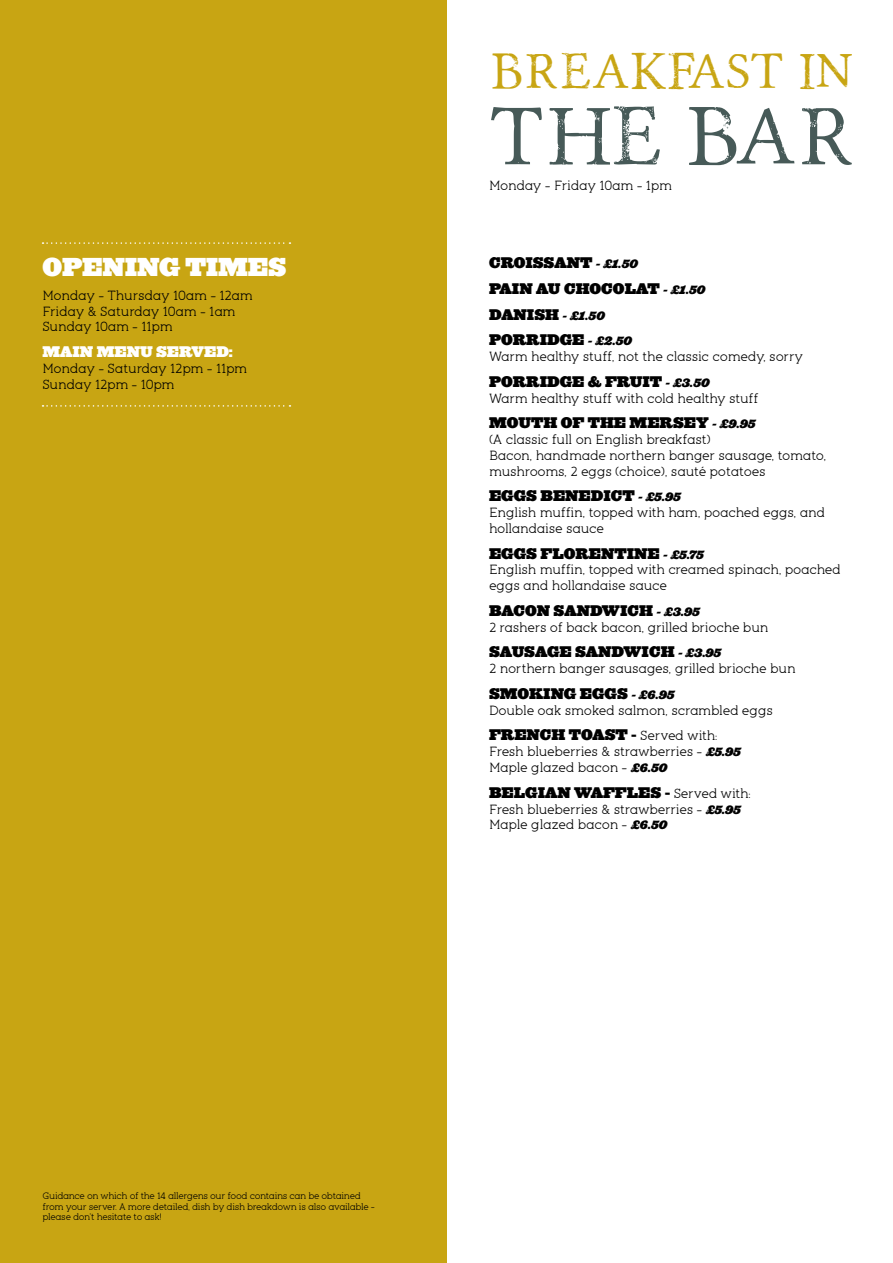
<style>
.page{position:relative;width:893px;height:1263px;background:#fff}
.page>*{position:absolute;margin:0;border:0;box-sizing:border-box;transform-origin:0 0}
.t1{font:63.45px "Portmanteau";letter-spacing:-.01em;color:#475a58}
.t2{font:38.55px "Portmanteau";letter-spacing:-.01em;color:#c8a513}
.t3{font:24px "Ziggurat HTF Black";letter-spacing:-.01em;color:#fff}
.t4{font:14.25px/25.8px "Ziggurat HTF Black";color:#000}
.t5{font:14.25px "Ziggurat HTF Black";color:#fff}
.t6{font:12.75px/15.8px "pironv 2";letter-spacing:-.02em;color:#000}
.t7{font:9px/10.5px "pironv 2";letter-spacing:-.035em;color:#000}
.s1{font-family:"Ziggurat HTF Black Italic";font-size:11.25px}
.s2{font-family:"pironv 2";font-size:12.75px}
</style>
<div class="page">
<div style="left:0;top:0;width:446px;height:1263px;background:#c8a513"></div>
<svg style="left:43px;top:242px;width:247px;height:2px"></svg>
<svg style="left:43px;top:405px;width:247px;height:2px"></svg>
<h3 class="t3" style="left:43px;top:251px;width:245px">OPENING TIMES</h3>
<p class="t6" style="left:43px;top:287px;width:212px">Monday - Thursday 10am - 12am<br>Friday &amp; Saturday 10am - 1am<br>Sunday 10am - 11pm</p>
<p class="t5" style="left:43px;top:342px;width:192px">MAIN MENU SERVED:</p>
<p class="t6" style="left:43px;top:360px;width:206px">Monday - Saturday 12pm - 11pm<br>Sunday 12pm - 10pm</p>
<h2 class="t2" style="left:491px;top:43px;width:364px">BREAKFAST IN</h2>
<h1 class="t1" style="left:489px;top:90px;width:370px">THE BAR</h1>
<p class="t6" style="left:489px;top:177px;width:185px">Monday - Friday 10am - 1pm</p>
<p class="t4" style="left:489px;top:250px;width:218px">CROISSANT <span class="s1">- £1.50<br></span>PAIN AU CHOCOLAT <span class="s1">- £1.50<br></span>DANISH <span class="s1">- £1.50<br></span>PORRIDGE <span class="s1">- £2.50</span></p>
<p class="t6" style="left:489px;top:349px;width:316px">Warm healthy stuff, not the classic comedy, sorry</p>
<p class="t4" style="left:489px;top:369px;width:222px">PORRIDGE &amp; FRUIT <span class="s1">- £3.50</span></p>
<p class="t6" style="left:489px;top:390px;width:271px">Warm healthy stuff with cold healthy stuff</p>
<p class="t4" style="left:489px;top:410px;width:268px">MOUTH OF THE MERSEY <span class="s1">- £9.95</span></p>
<p class="t6" style="left:489px;top:432px;width:339px">(A classic full on English breakfast)<br>Bacon, handmade northern banger sausage, tomato, mushrooms, 2 eggs (choice), sauté potatoes</p>
<p class="t4" style="left:489px;top:483px;width:193px">EGGS BENEDICT <span class="s1">- £5.95</span></p>
<p class="t6" style="left:489px;top:505px;width:337px">English muffin, topped with ham, poached eggs, and hollandaise sauce</p>
<p class="t4" style="left:489px;top:541px;width:216px">EGGS FLORENTINE <span class="s1">- £5.75</span></p>
<p class="t6" style="left:489px;top:562px;width:353px">English muffin, topped with creamed spinach, poached eggs and hollandaise sauce</p>
<p class="t4" style="left:489px;top:598px;width:212px">BACON SANDWICH <span class="s1">- £3.95</span></p>
<p class="t6" style="left:489px;top:619px;width:281px">2 rashers of back bacon, grilled brioche bun</p>
<p class="t4" style="left:489px;top:639px;width:233px">SAUSAGE SANDWICH <span class="s1">- £3.95</span></p>
<p class="t6" style="left:489px;top:661px;width:308px">2 northern banger sausages, grilled brioche bun</p>
<p class="t4" style="left:489px;top:681px;width:187px">SMOKING EGGS <span class="s1">- £6.95</span></p>
<p class="t6" style="left:489px;top:702px;width:285px">Double oak smoked salmon, scrambled eggs</p>
<p class="t4" style="left:489px;top:722px;width:230px">FRENCH TOAST - <span class="s2">Served with:</span></p>
<p class="t6" style="left:489px;top:744px;width:253px">Fresh blueberries &amp; strawberries - <span class="s1">£5.95<br></span>Maple glazed bacon - <span class="s1">£6.50</span></p>
<p class="t4" style="left:489px;top:780px;width:263px">BELGIAN WAFFLES - <span class="s2">Served with:</span></p>
<p class="t6" style="left:489px;top:801px;width:253px">Fresh blueberries &amp; strawberries - <span class="s1">£5.95<br></span>Maple glazed bacon - <span class="s1">£6.50</span></p>
<p class="t7" style="left:43px;top:1191px;width:334px">Guidance on which of the 14 allergens our food contains can be obtained from your server. A more detailed, dish by dish breakdown is also available - please don’t hesitate to ask!</p>
</div>
